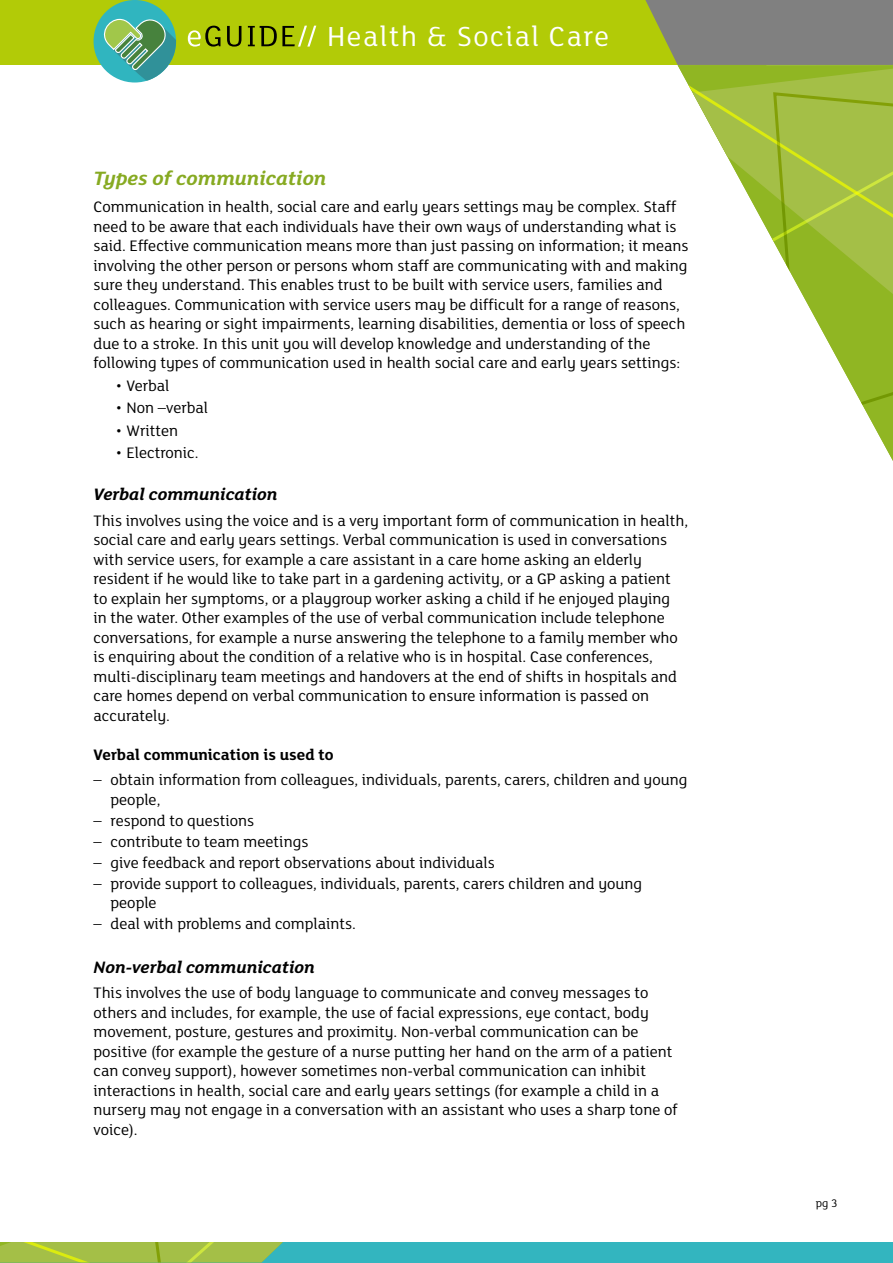
<style>
.page{position:relative;width:893px;height:1263px;background:#fff}
.page>*{position:absolute;margin:0;border:0;box-sizing:border-box;transform-origin:0 0}
.t1{font:30px "FS Lola";letter-spacing:.05em;color:#fff}
.t2{font:italic 700 21px "FS Lola";color:#87aa22}
.t3{font:italic 700 18px "FS Lola";color:#000}
.t4{font:16.5px/19.5px "FS Lola";color:#000}
.t5{font:700 16.5px "FS Lola";color:#000}
.t6{font:12px "FS Lola";color:#000}
</style>
<div class="page">
<div style="left:0;top:0;width:893px;height:65px;background:#b2cb07"></div>
<svg style="left:645px;top:0;width:248px;height:65px;background:#838577"></svg>
<svg style="left:188px;top:26px;width:32px;height:21px"></svg>
<svg style="left:227px;top:26px;width:14px;height:21px"></svg>
<svg style="left:248px;top:26px;width:68px;height:21px"></svg>
<div style="left:0;top:1242px;width:893px;height:21px;background:#33b5bf"></div>
<svg style="left:678px;top:65px;width:215px;height:391px"></svg>
<svg style="left:771px;top:91px;width:122px;height:336px"></svg>
<svg style="left:0;top:1242px;width:283px;height:20px;background:#a1c048"></svg>
<div style="left:94px;top:0;width:82px;height:83px;background:#30b5bf;border-radius:50%"></div>
<svg style="left:98px;top:11px;width:78px;height:70px"></svg>
<h1 class="t1" style="left:327px;top:16px;width:283px">Health &amp; Social Care</h1>
<p class="t2" style="left:94px;top:164px;width:234px">Types of communication</p>
<p class="t4" style="left:94px;top:196px;width:596px">Communication in health, social care and early years settings may be complex. Staff need to be aware that each individuals have their own ways of understanding what is said. Effective communication means more than just passing on information; it means involving the other person or persons whom staff are communicating with and making sure they understand. This enables trust to be built with service users, families and colleagues. Communication with service users may be difficult for a range of reasons, such as hearing or sight impairments, learning disabilities, dementia or loss of speech due to a stroke. In this unit you will develop knowledge and understanding of the following types of communication used in health social care and early years settings:</p>
<p class="t4" style="left:116px;top:375px;width:55px">• Verbal</p>
<p class="t4" style="left:116px;top:397px;width:94px">• Non –verbal</p>
<p class="t4" style="left:116px;top:420px;width:64px">• Written</p>
<p class="t4" style="left:116px;top:442px;width:84px">• Electronic.</p>
<p class="t3" style="left:94px;top:482px;width:186px">Verbal communication</p>
<p class="t4" style="left:94px;top:510px;width:596px">This involves using the voice and is a very important form of communication in health, social care and early years settings. Verbal communication is used in conversations with service users, for example a care assistant in a care home asking an elderly resident if he would like to take part in a gardening activity, or a GP asking a patient to explain her symptoms, or a playgroup worker asking a child if he enjoyed playing<br>in the water. Other examples of the use of verbal communication include telephone conversations, for example a nurse answering the telephone to a family member who is enquiring about the condition of a relative who is in hospital. Case conferences, multi-disciplinary team meetings and handovers at the end of shifts in hospitals and care homes depend on verbal communication to ensure information is passed on accurately.</p>
<p class="t5" style="left:94px;top:743px;width:242px">Verbal communication is used to</p>
<p class="t4" style="left:111px;top:769px;width:578px;text-indent:-17px">– obtain information from colleagues, individuals, parents, carers, children and young people,</p>
<p class="t4" style="left:94px;top:810px;width:162px">– respond to questions</p>
<p class="t4" style="left:94px;top:831px;width:216px">– contribute to team meetings</p>
<p class="t4" style="left:94px;top:852px;width:403px">– give feedback and report observations about individuals</p>
<p class="t4" style="left:111px;top:873px;width:533px;text-indent:-17px">– provide support to colleagues, individuals, parents, carers children and young people</p>
<p class="t4" style="left:94px;top:913px;width:264px">– deal with problems and complaints.</p>
<p class="t3" style="left:94px;top:954px;width:223px">Non-verbal communication</p>
<p class="t4" style="left:94px;top:982px;width:586px">This involves the use of body language to communicate and convey messages to others and includes, for example, the use of facial expressions, eye contact, body movement, posture, gestures and proximity. Non-verbal communication can be positive (for example the gesture of a nurse putting her hand on the arm of a patient can convey support), however sometimes non-verbal communication can inhibit interactions in health, social care and early years settings (for example a child in a nursery may not engage in a conversation with an assistant who uses a sharp tone of voice).</p>
<p class="t6" style="left:816px;top:1195px;width:23px">pg 3</p>
</div>
